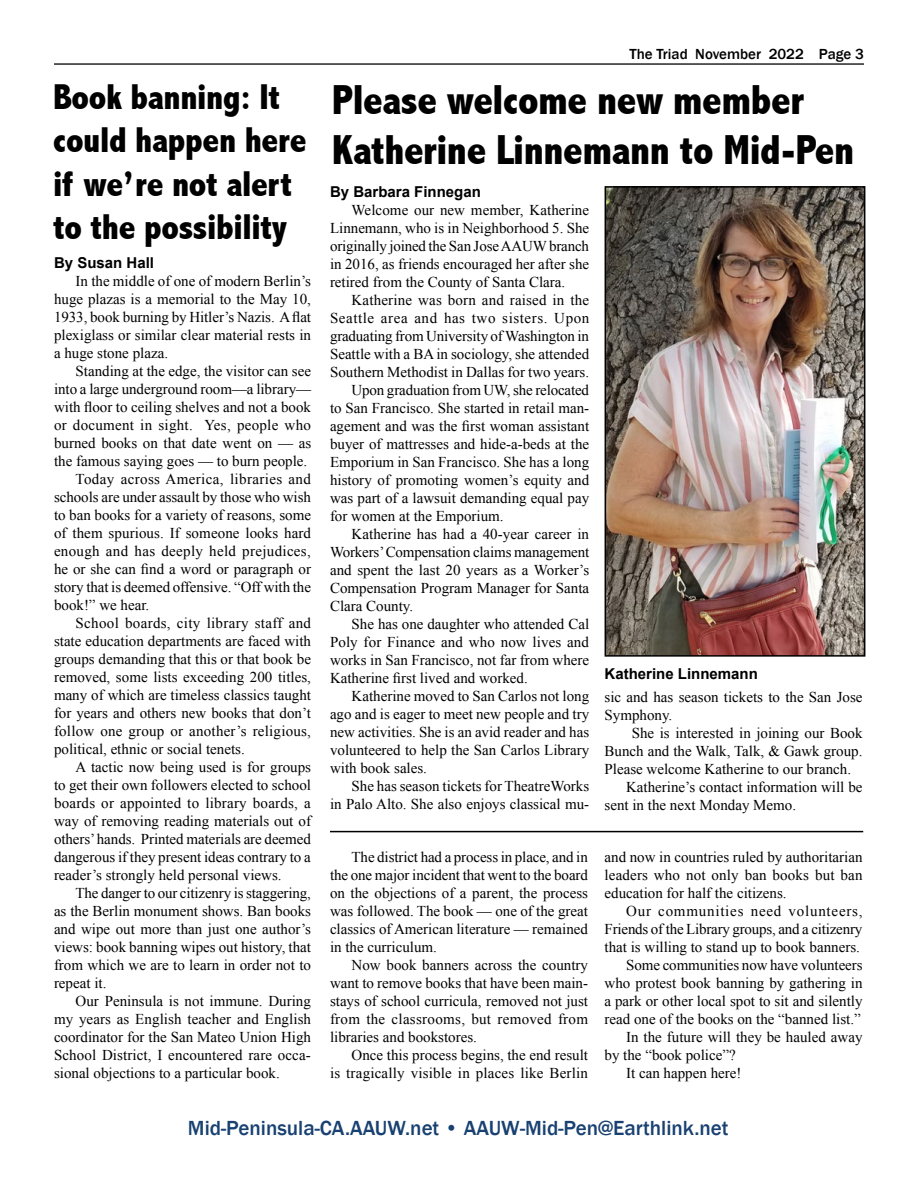
<style>
.page{position:relative;width:918px;height:1188px;background:#fff}
.page>*{position:absolute;margin:0;border:0;box-sizing:border-box;transform-origin:0 0}
.t1{font:800 condensed 42px/50.4px "Abadi";letter-spacing:-.01em;color:#000}
.t2{font:800 condensed 36px/43.2px "Abadi";letter-spacing:-.01em;color:#000}
.t3{font:500 21px "Franklin Gothic";color:#184171}
.t4{font:15px/18px "Times New Roman";color:#000;text-align:justify}
.t5{font:15px "Times New Roman";letter-spacing:.02em;color:#000}
.t6{font:700 15px "Arial";color:#000}
.t7{font:15px "Times New Roman";letter-spacing:.04em;color:#000}
.t8{font:15px "Times New Roman";letter-spacing:.025em;color:#000}
.t9{font:15px "Times New Roman";letter-spacing:.05em;color:#000}
.t10{font:500 15px "Franklin Gothic";color:#000}
</style>
<div class="page">
<hr style="left:54px;top:63px;width:810px;height:2px;background:#252525">
<img style="left:608px;top:189px;width:254px;height:465px">
<div style="left:605px;top:186px;width:260px;height:471px;border:2px solid #000"></div>
<hr style="left:330px;top:831px;width:533px;height:1px;background:#000">
<h2 class="t2" style="left:53px;top:76px;width:255px">Book banning: It could happen here if we’re not alert to the possibility</h2>
<p class="t6" style="left:54px;top:253px;width:102px">By Susan Hall</p>
<p class="t4" style="left:54px;top:272px;width:259px;text-indent:22px">In the middle of one of modern Berlin’s huge plazas is a memorial to the May 10, 1933, book burning by Hitler’s Nazis. A flat plexiglass or similar clear material rests in a huge stone plaza.</p>
<p class="t4" style="left:76px;top:362px;width:237px">Standing at the edge, the visitor can see</p>
<p class="t4" style="left:54px;top:380px;width:259px">into a large underground room—a library—</p>
<p class="t4" style="left:54px;top:398px;width:259px">with floor to ceiling shelves and not a book</p>
<p class="t5" style="left:54px;top:415px;width:259px">or document in sight. Yes, people who</p>
<p class="t4" style="left:54px;top:434px;width:259px">burned books on that date went on — as</p>
<p class="t4" style="left:54px;top:452px;width:255px">the famous saying goes — to burn people.</p>
<p class="t8" style="left:76px;top:469px;width:237px">Today across America, libraries and</p>
<p class="t4" style="left:54px;top:488px;width:258px">schools are under assault by those who wish</p>
<p class="t4" style="left:54px;top:506px;width:259px">to ban books for a variety of reasons, some</p>
<p class="t4" style="left:54px;top:524px;width:259px">of them spurious. If someone looks hard</p>
<p class="t5" style="left:54px;top:541px;width:258px">enough and has deeply held prejudices,</p>
<p class="t4" style="left:54px;top:560px;width:259px">he or she can find a word or paragraph or</p>
<p class="t4" style="left:54px;top:578px;width:259px">story that is deemed offensive. “Off with the</p>
<p class="t4" style="left:54px;top:596px;width:97px">book!” we hear.</p>
<p class="t5" style="left:76px;top:613px;width:237px">School boards, city library staff and</p>
<p class="t4" style="left:54px;top:632px;width:259px">state education departments are faced with</p>
<p class="t4" style="left:54px;top:650px;width:259px">groups demanding that this or that book be</p>
<p class="t4" style="left:54px;top:668px;width:259px">removed, some lists exceeding 200 titles,</p>
<p class="t4" style="left:54px;top:686px;width:259px">many of which are timeless classics taught</p>
<p class="t4" style="left:54px;top:704px;width:259px">for years and others new books that don’t</p>
<p class="t4" style="left:54px;top:722px;width:259px">follow one group or another’s religious,</p>
<p class="t4" style="left:54px;top:740px;width:192px">political, ethnic or social tenets.</p>
<p class="t4" style="left:76px;top:758px;width:237px">A tactic now being used is for groups</p>
<p class="t4" style="left:54px;top:776px;width:259px">to get their own followers elected to school</p>
<p class="t4" style="left:54px;top:794px;width:258px">boards or appointed to library boards, a</p>
<p class="t4" style="left:54px;top:812px;width:259px">way of removing reading materials out of</p>
<p class="t4" style="left:54px;top:830px;width:258px">others’ hands. Printed materials are deemed</p>
<p class="t4" style="left:54px;top:848px;width:258px">dangerous if they present ideas contrary to a</p>
<p class="t4" style="left:54px;top:866px;width:229px">reader’s strongly held personal views.</p>
<p class="t4" style="left:76px;top:884px;width:237px">The danger to our citizenry is staggering,</p>
<p class="t4" style="left:54px;top:902px;width:259px">as the Berlin monument shows. Ban books</p>
<p class="t4" style="left:54px;top:920px;width:259px">and wipe out more than just one author’s</p>
<p class="t4" style="left:54px;top:938px;width:259px">views: book banning wipes out history, that</p>
<p class="t4" style="left:54px;top:956px;width:259px">from which we are to learn in order not to</p>
<p class="t4" style="left:54px;top:974px;width:54px">repeat it.</p>
<p class="t4" style="left:76px;top:992px;width:237px">Our Peninsula is not immune. During</p>
<p class="t4" style="left:54px;top:1010px;width:259px">my years as English teacher and English</p>
<p class="t4" style="left:54px;top:1028px;width:259px">coordinator for the San Mateo Union High</p>
<p class="t4" style="left:54px;top:1046px;width:258px">School District, I encountered rare occa-</p>
<p class="t4" style="left:54px;top:1064px;width:227px">sional objections to a particular book.</p>
<p class="t10" style="left:629px;top:45px;width:236px">The Triad November 2022 Page 3</p>
<h1 class="t1" style="left:332px;top:74px;width:524px">Please welcome new member<br>Katherine Linnemann to Mid-Pen</h1>
<p class="t6" style="left:330px;top:182px;width:152px">By Barbara Finnegan</p>
<p class="t4" style="left:330px;top:201px;width:261px;text-indent:22px">Welcome our new member, Katherine Linnemann, who is in Neighborhood 5. She originally joined the San Jose AAUW branch in 2016, as friends encouraged her after she retired from the County of Santa Clara.</p>
<p class="t4" style="left:352px;top:291px;width:239px">Katherine was born and raised in the</p>
<p class="t7" style="left:330px;top:308px;width:261px">Seattle area and has two sisters. Upon</p>
<p class="t4" style="left:330px;top:327px;width:261px">graduating from University of Washington in</p>
<p class="t4" style="left:330px;top:345px;width:261px">Seattle with a BA in sociology, she attended</p>
<p class="t4" style="left:330px;top:363px;width:261px">Southern Methodist in Dallas for two years.</p>
<p class="t4" style="left:352px;top:381px;width:239px">Upon graduation from UW, she relocated</p>
<p class="t4" style="left:330px;top:399px;width:261px">to San Francisco. She started in retail man-</p>
<p class="t4" style="left:330px;top:417px;width:261px">agement and was the first woman assistant</p>
<p class="t4" style="left:330px;top:435px;width:261px">buyer of mattresses and hide-a-beds at the</p>
<p class="t4" style="left:330px;top:453px;width:261px">Emporium in San Francisco. She has a long</p>
<p class="t4" style="left:330px;top:471px;width:261px">history of promoting women’s equity and</p>
<p class="t4" style="left:330px;top:489px;width:261px">was part of a lawsuit demanding equal pay</p>
<p class="t4" style="left:330px;top:507px;width:175px">for women at the Emporium.</p>
<p class="t4" style="left:352px;top:525px;width:239px">Katherine has had a 40-year career in</p>
<p class="t4" style="left:330px;top:543px;width:261px">Workers’ Compensation claims management</p>
<p class="t4" style="left:330px;top:561px;width:261px">and spent the last 20 years as a Worker’s</p>
<p class="t4" style="left:330px;top:579px;width:261px">Compensation Program Manager for Santa</p>
<p class="t4" style="left:330px;top:597px;width:85px">Clara County.</p>
<p class="t4" style="left:352px;top:615px;width:239px">She has one daughter who attended Cal</p>
<p class="t4" style="left:330px;top:633px;width:261px">Poly for Finance and who now lives and</p>
<p class="t4" style="left:330px;top:651px;width:261px">works in San Francisco, not far from where</p>
<p class="t4" style="left:330px;top:669px;width:199px">Katherine first lived and worked.</p>
<p class="t4" style="left:352px;top:687px;width:239px">Katherine moved to San Carlos not long</p>
<p class="t4" style="left:330px;top:705px;width:261px">ago and is eager to meet new people and try</p>
<p class="t4" style="left:330px;top:723px;width:261px">new activities. She is an avid reader and has</p>
<p class="t4" style="left:330px;top:741px;width:261px">volunteered to help the San Carlos Library</p>
<p class="t4" style="left:330px;top:759px;width:99px">with book sales.</p>
<p class="t4" style="left:352px;top:777px;width:239px">She has season tickets for TheatreWorks</p>
<p class="t4" style="left:330px;top:795px;width:261px">in Palo Alto. She also enjoys classical mu-</p>
<p class="t6" style="left:605px;top:664px;width:155px">Katherine Linnemann</p>
<p class="t4" style="left:605px;top:688px;width:260px">sic and has season tickets to the San Jose<br>Symphony.</p>
<p class="t4" style="left:632px;top:724px;width:232px">She is interested in joining our Book</p>
<p class="t4" style="left:605px;top:742px;width:260px">Bunch and the Walk, Talk, &amp; Gawk group.</p>
<p class="t4" style="left:605px;top:760px;width:248px">Please welcome Katherine to our branch.</p>
<p class="t4" style="left:626px;top:778px;width:238px">Katherine’s contact information will be</p>
<p class="t4" style="left:605px;top:796px;width:193px">sent in the next Monday Memo.</p>
<p class="t4" style="left:330px;top:848px;width:260px;text-indent:22px">The district had a process in place, and in the one major incident that went to the board on the objections of a parent, the process was followed. The book — one of the great classics of American literature — remained in the curriculum.</p>
<p class="t4" style="left:330px;top:956px;width:260px;text-indent:22px">Now book banners across the country want to remove books that have been main&shy;stays of school curricula, removed not just from the classrooms, but removed from libraries and bookstores.</p>
<p class="t4" style="left:330px;top:1046px;width:260px;text-align:right">Once this process begins, the end result<br>is tragically visible in places like Berlin</p>
<p class="t4" style="left:605px;top:848px;width:260px">and now in countries ruled by authoritarian leaders who not only ban books but ban education for half the citizens.</p>
<p class="t9" style="left:626px;top:901px;width:238px">Our communities need volunteers,</p>
<p class="t4" style="left:605px;top:920px;width:259px">Friends of the Library groups, and a citizenry</p>
<p class="t4" style="left:605px;top:938px;width:257px">that is willing to stand up to book banners.</p>
<p class="t4" style="left:626px;top:956px;width:238px">Some communities now have volunteers</p>
<p class="t4" style="left:605px;top:974px;width:260px">who protest book banning by gathering in</p>
<p class="t4" style="left:605px;top:992px;width:259px">a park or other local spot to sit and silently</p>
<p class="t4" style="left:605px;top:1010px;width:258px">read one of the books on the “banned list.”</p>
<p class="t4" style="left:626px;top:1028px;width:238px">In the future will they be hauled away</p>
<p class="t4" style="left:605px;top:1046px;width:133px">by the “book police”?</p>
<p class="t4" style="left:626px;top:1064px;width:117px">It can happen here!</p>
<h3 class="t3" style="left:188px;top:1115px;width:542px">Mid-Peninsula-CA.AAUW.net • AAUW-Mid-Pen@Earthlink.net</h3>
</div>
